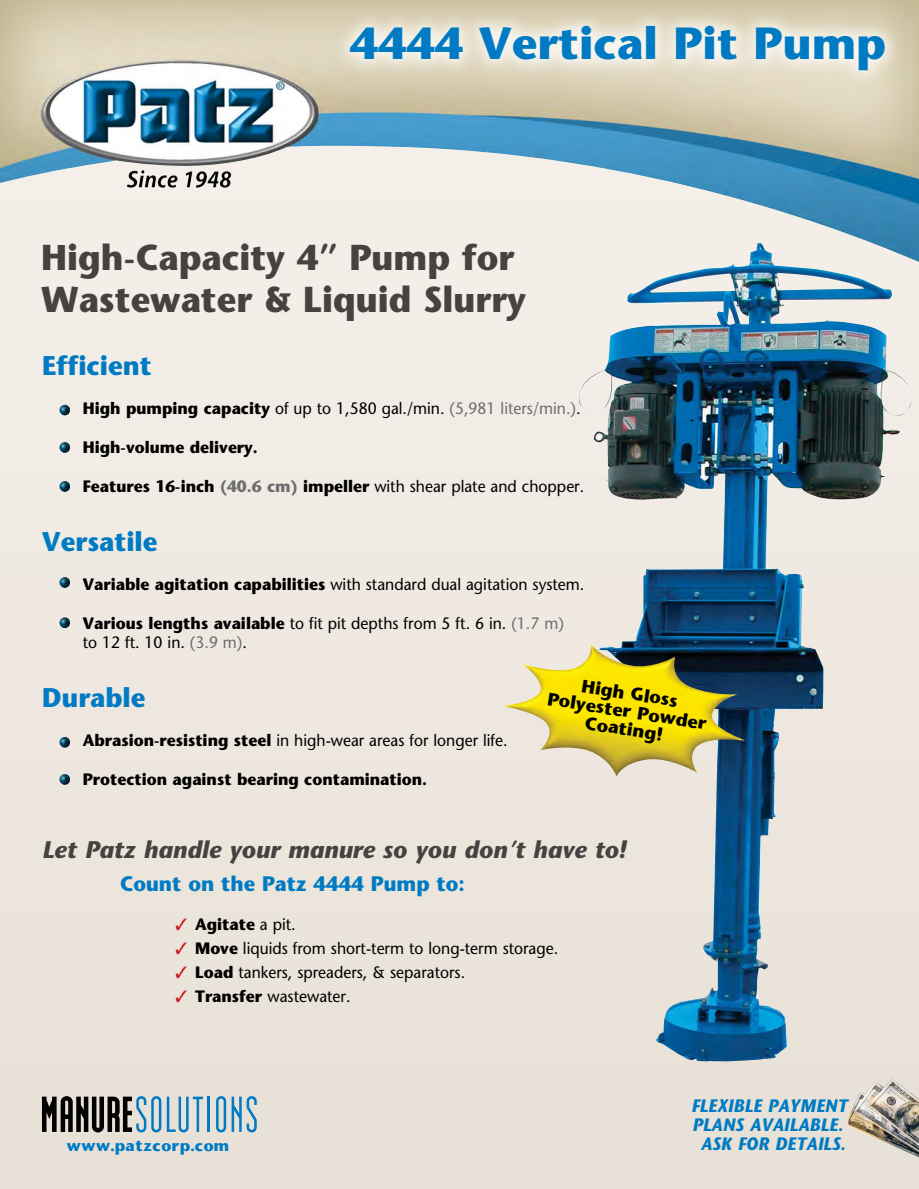
<style>
.page{position:relative;width:919px;height:1189px;background:#fff}
.page>*{position:absolute;margin:0;border:0;box-sizing:border-box;transform-origin:0 0}
.t1{font:700 45px "Stone Sans";color:#007bc3}
.t2{font:700 36px/42px "Stone Sans";color:#454341;scale:.95 1}
.t3{font:700 27px "Stone Sans";color:#007bc3;scale:.95 1}
.t4{font:italic 700 24px "Stone Sans";color:#454341}
.t5{font:700 21px "Stone Sans";color:#007bc3;scale:.95 1}
.t6{font:italic 700 18px/19.2px "Stone Sans";color:#007bc3;text-align:center;scale:.95 1}
.t7{font:700 18px/18px "Stone Sans";color:#000;text-align:center}
.t8{font:16.5px/19.5px "Stone Sans";color:#000;scale:.95 1}
.t9{font:700 16.5px "Stone Sans";color:#000;scale:.95 1}
.t10{font:700 14.85px "Stone Sans";color:#007bc3}
.s1{font-weight:700}
.s2{color:#6d6e71}
.s3{font-weight:700;color:#6d6e71}
.s4{color:#c4161c}
.s5{font-weight:400}
</style>
<div class="page">
<img style="left:0;top:269px;width:918px;height:920px">
<img style="left:0;top:0;width:918px;height:269px">
<div style="left:331px;top:8px;width:572px;height:82px;background:#fff;opacity:.75"></div>
<img style="left:575px;top:243px;width:212px;height:818px">
<svg style="left:59px;top:405px;width:11px;height:10px"></svg>
<svg style="left:59px;top:442px;width:11px;height:11px"></svg>
<svg style="left:59px;top:481px;width:11px;height:11px"></svg>
<svg style="left:59px;top:577px;width:11px;height:11px"></svg>
<svg style="left:59px;top:617px;width:11px;height:11px"></svg>
<svg style="left:59px;top:737px;width:11px;height:11px"></svg>
<svg style="left:59px;top:774px;width:11px;height:11px"></svg>
<svg style="left:42px;top:1096px;width:119px;height:36px;background:#6b7273"></svg>
<svg style="left:167px;top:1096px;width:36px;height:36px"></svg>
<hr style="left:207px;top:1096px;width:3px;height:36px;background:#007bc3">
<svg style="left:216px;top:1096px;width:41px;height:36px"></svg>
<img style="left:502px;top:643px;width:243px;height:134px">
<img style="left:848px;top:1078px;width:70px;height:83px">
<h1 class="t1" style="left:350px;top:15px;width:537px">4444 Vertical Pit Pump</h1>
<h2 class="t2" style="left:41px;top:236px;width:512px">High-Capacity 4” Pump for<br>Wastewater &amp; Liquid Slurry</h2>
<h3 class="t3" style="left:42px;top:349px;width:117px">Efficient</h3>
<p class="t8" style="left:83px;top:398px;width:525px"><span class="s1">High pumping capacity</span> of up to 1,580 gal./min. <span class="s2">(5,981 liters/min.)</span>.</p>
<p class="t9" style="left:83px;top:437px;width:186px">High-volume delivery.</p>
<p class="t8" style="left:83px;top:476px;width:529px"><span class="s1">Features 16-inch</span> <span class="s3">(40.6 cm)</span> <span class="s1">impeller</span> with shear plate and chopper.</p>
<h3 class="t3" style="left:42px;top:524px;width:123px">Versatile</h3>
<p class="t8" style="left:83px;top:574px;width:529px"><span class="s1">Variable agitation capabilities</span> with standard dual agitation system.</p>
<p class="t8" style="left:83px;top:613px;width:508px"><span class="s1">Various lengths available</span> to fit pit depths from 5 ft. 6 in. <span class="s2">(1.7 m) </span>to 12 ft. 10 in. <span class="s2">(3.9 m)</span>.</p>
<h3 class="t3" style="left:42px;top:680px;width:110px">Durable</h3>
<p class="t8" style="left:83px;top:730px;width:448px"><span class="s1">Abrasion-resisting steel</span> in high-wear areas for longer life.</p>
<p class="t9" style="left:83px;top:768px;width:364px">Protection against bearing contamination.</p>
<p class="t7" style="left:552px;top:671px;width:162px;rotate:9deg">High Gloss<br>Polyester Powder<br>Coating!</p>
<h3 class="t4" style="left:42px;top:835px;width:585px">Let Patz handle your manure so you don’t have to!</h3>
<p class="t5" style="left:120px;top:870px;width:364px">Count on the Patz 4444 Pump to:</p>
<p class="t9" style="left:175px;top:914px;width:128px"><span class="s4">✓</span> Agitate <span class="s5">a pit.</span></p>
<p class="t8" style="left:175px;top:938px;width:404px"><span class="s4">✓</span> <span class="s1">Move</span> liquids from short-term to long-term storage.</p>
<p class="t8" style="left:175px;top:962px;width:306px"><span class="s4">✓</span> <span class="s1">Load</span> tankers, spreaders, &amp; separators.</p>
<p class="t8" style="left:175px;top:986px;width:186px"><span class="s4">✓</span> <span class="s1">Transfer</span> wastewater.</p>
<p class="t10" style="left:66px;top:1136px;width:164px">www.patzcorp.com</p>
<p class="t6" style="left:691px;top:1096px;width:166px">FLEXIBLE PAYMENT<br>PLANS AVAILABLE.<br>ASK FOR DETAILS.</p>
</div>
